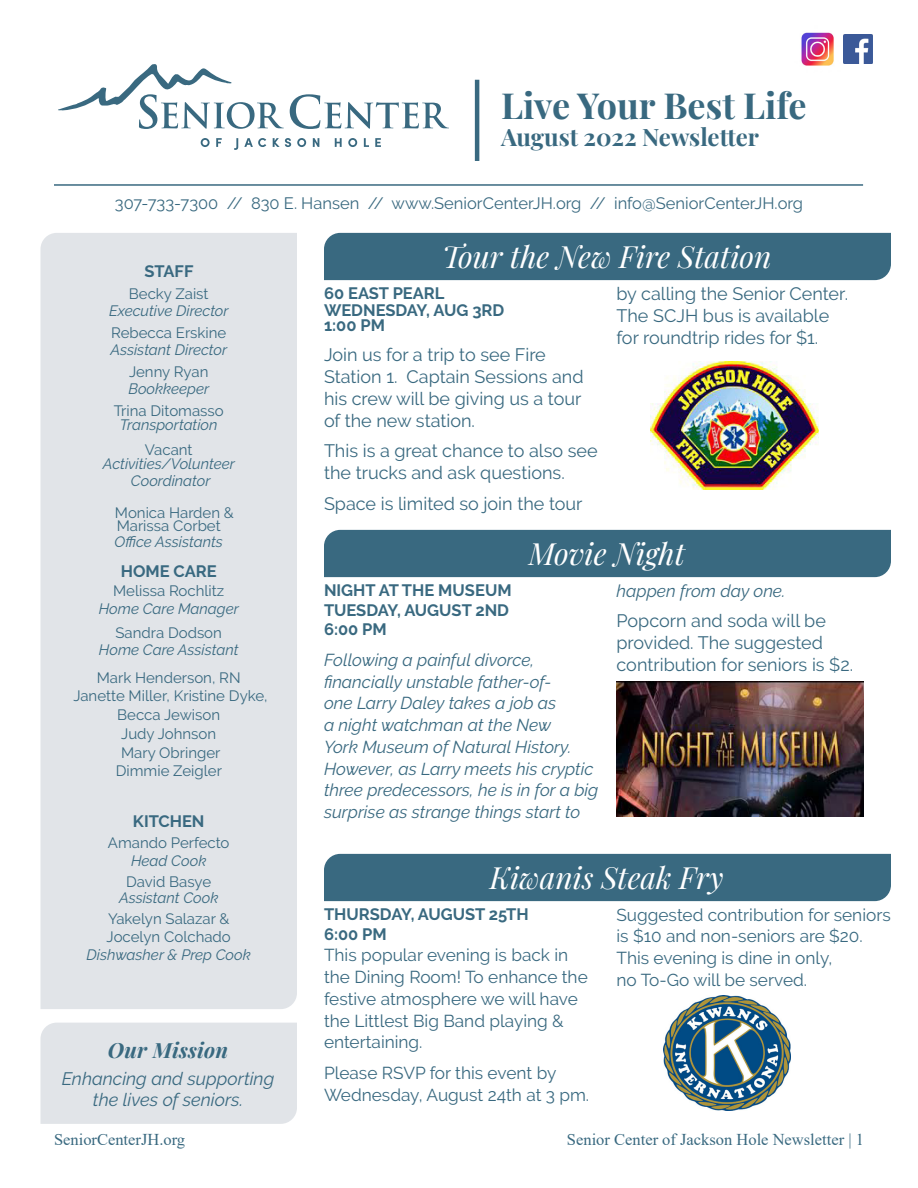
<style>
.page{position:relative;width:918px;height:1188px;background:#fff}
.page>*{position:absolute;margin:0;border:0;box-sizing:border-box;transform-origin:0 0}
.t1{font:700 36px "Playfair Display";color:#396980}
.t2{font:italic 30px "Playfair Display";color:#fff}
.t3{font:700 24px "Playfair Display";color:#396980}
.t4{font:italic 700 21px "Playfair Display";letter-spacing:.01em;color:#396980}
.t5{font:18px/21.8px "Raleway";color:#396980}
.t6{font:italic 18px/21.8px "Raleway";color:#396980;text-align:center}
.t7{font:17.25px/21.8px "Raleway";color:#396980}
.t8{font:italic 17.25px/21.8px "Raleway";color:#396980}
.t9{font:700 16.5px "Raleway";color:#396980}
.t10{font:16.5px "Raleway";color:#396980}
.t11{font:16.5px "Times New Roman";color:#396980}
.t12{font:15px/18.8px "Raleway";color:#396980;text-align:center}
.t13{font:italic 15px/17.2px "Raleway";color:#396980;text-align:center}
.s1{font-style:normal}
.s2{font-style:italic}
</style>
<div class="page">
<svg style="left:58px;top:64px;width:226px;height:65px"></svg>
<svg style="left:290px;top:94px;width:159px;height:35px"></svg>
<svg style="left:201px;top:138px;width:9px;height:9px"></svg>
<svg style="left:216px;top:138px;width:6px;height:9px"></svg>
<svg style="left:234px;top:138px;width:4px;height:12px"></svg>
<svg style="left:244px;top:138px;width:22px;height:9px"></svg>
<svg style="left:273px;top:138px;width:18px;height:9px"></svg>
<svg style="left:297px;top:138px;width:9px;height:9px"></svg>
<svg style="left:313px;top:138px;width:6px;height:9px"></svg>
<svg style="left:335px;top:138px;width:7px;height:9px"></svg>
<svg style="left:348px;top:138px;width:9px;height:9px"></svg>
<svg style="left:364px;top:138px;width:5px;height:9px"></svg>
<svg style="left:375px;top:138px;width:6px;height:9px"></svg>
<div style="left:40px;top:233px;width:257px;height:776px;background:#e1e4e8"></div>
<hr style="left:475px;top:80px;width:4px;height:81px;background:#396980">
<img style="left:843px;top:34px;width:30px;height:30px">
<img style="left:801px;top:32px;width:33px;height:34px">
<div style="left:40px;top:1023px;width:257px;height:101px;background:#e1e4e8"></div>
<hr style="left:54px;top:184px;width:809px;height:2px;background:#396980">
<div style="left:324px;top:233px;width:567px;height:47px;background:#396980"></div>
<div style="left:324px;top:530px;width:567px;height:47px;background:#396980"></div>
<img style="left:616px;top:682px;width:248px;height:135px">
<img style="left:650px;top:361px;width:169px;height:128px">
<div style="left:324px;top:854px;width:567px;height:47px;background:#396980"></div>
<img style="left:664px;top:996px;width:127px;height:114px">
<p class="t1" style="left:501px;top:77px;width:307px">Live Your Best Life</p>
<p class="t3" style="left:501px;top:118px;width:259px">August 2022 Newsletter</p>
<p class="t10" style="left:115px;top:194px;width:690px">307-733-7300 // 830 E. Hansen // www.SeniorCenterJH.org // info@SeniorCenterJH.org</p>
<p class="t9" style="left:144px;top:262px;width:51px">STAFF</p>
<p class="t12" style="left:129px;top:284px;width:81px">Becky Zaist</p>
<p class="t13" style="left:109px;top:302px;width:121px">Executive Director</p>
<p class="t12" style="left:111px;top:323px;width:117px">Rebecca Erskine</p>
<p class="t13" style="left:110px;top:339px;width:118px;line-height:21.8px">Assistant Director<br><span class="s1">Jenny Ryan</span></p>
<p class="t13" style="left:128px;top:380px;width:82px">Bookkeeper</p>
<p class="t12" style="left:114px;top:401px;width:112px">Trina Ditomasso</p>
<p class="t13" style="left:120px;top:412px;width:99px;line-height:24.8px">Transportation<br><span class="s1">Vacant</span></p>
<p class="t13" style="left:103px;top:455px;width:134px">Activities/Volunteer<br>Coordinator</p>
<p class="t12" style="left:115px;top:506px;width:120px;line-height:13.5px;text-align:left">Monica Harden &amp;<br>Marissa Corbet</p>
<p class="t13" style="left:115px;top:533px;width:110px">Office Assistants</p>
<p class="t9" style="left:121px;top:562px;width:98px">HOME CARE</p>
<p class="t12" style="left:99px;top:581px;width:142px">Melissa Rochlitz<br><span class="s2">Home Care Manager</span></p>
<p class="t13" style="left:99px;top:624px;width:141px"><span class="s1">Sandra Dodson<br></span>Home Care Assistant</p>
<p class="t12" style="left:73px;top:668px;width:196px">Mark Henderson, RN<br>Janette Miller, Kristine Dyke,<br>Becca Jewison<br>Judy Johnson</p>
<p class="t12" style="left:121px;top:743px;width:101px">Mary Obringer</p>
<p class="t12" style="left:116px;top:762px;width:108px">Dimmie Zeigler</p>
<p class="t9" style="left:133px;top:811px;width:73px">KITCHEN</p>
<p class="t12" style="left:108px;top:834px;width:123px;line-height:17.2px">Amando Perfecto<br><span class="s2">Head Cook</span></p>
<p class="t13" style="left:119px;top:873px;width:101px;line-height:16.5px"><span class="s1">David Basye<br></span>Assistant Cook</p>
<p class="t12" style="left:87px;top:910px;width:166px;line-height:18px">Yakelyn Salazar &amp;<br>Jocelyn Colchado<br><span class="s2">Dishwasher &amp; Prep Cook</span></p>
<p class="t4" style="left:108px;top:1034px;width:122px">Our Mission</p>
<p class="t6" style="left:62px;top:1067px;width:214px">Enhancing and supporting the lives of seniors.</p>
<p class="t2" style="left:442px;top:234px;width:331px">Tour the New Fire Station</p>
<p class="t9" style="left:324px;top:284px;width:122px">60 EAST PEARL</p>
<p class="t9" style="left:324px;top:300px;width:182px">WEDNESDAY, AUG 3RD</p>
<p class="t9" style="left:324px;top:315px;width:63px">1:00 PM</p>
<p class="t5" style="left:324px;top:344px;width:261px">Join us for a trip to see Fire<br>Station 1. Captain Sessions and his crew will be giving us a tour of the new station.</p>
<p class="t5" style="left:324px;top:440px;width:275px">This is a great chance to also see the trucks and ask questions.</p>
<p class="t5" style="left:324px;top:492px;width:260px">Space is limited so join the tour</p>
<p class="t5" style="left:616px;top:283px;width:233px">by calling the Senior Center.<br>The SCJH bus is available for roundtrip rides for $1.</p>
<p class="t2" style="left:529px;top:531px;width:157px">Movie Night</p>
<p class="t9" style="left:324px;top:581px;width:189px">NIGHT AT THE MUSEUM</p>
<p class="t9" style="left:324px;top:600px;width:187px">TUESDAY, AUGUST 2ND</p>
<p class="t9" style="left:324px;top:620px;width:64px">6:00 PM</p>
<p class="t8" style="left:324px;top:649px;width:276px">Following a painful divorce, financially unstable father-of-<br>one Larry Daley takes a job as<br>a night watchman at the New<br>York Museum of Natural History.<br>However, as Larry meets his cryptic three predecessors, he is in for a big surprise as strange things start to</p>
<p class="t8" style="left:616px;top:580px;width:170px">happen from day one.</p>
<p class="t5" style="left:616px;top:610px;width:238px">Popcorn and soda will be provided. The suggested contribution for seniors is $2.</p>
<p class="t2" style="left:490px;top:855px;width:235px">Kiwanis Steak Fry</p>
<p class="t9" style="left:324px;top:905px;width:206px">THURSDAY, AUGUST 25TH</p>
<p class="t9" style="left:324px;top:924px;width:64px">6:00 PM</p>
<p class="t7" style="left:324px;top:944px;width:265px">This popular evening is back in the Dining Room! To enhance the festive atmosphere we will have the Littlest Big Band playing &amp; entertaining.</p>
<p class="t7" style="left:324px;top:1062px;width:267px">Please RSVP for this event by<br>Wednesday, August 24th at 3 pm.</p>
<p class="t7" style="left:616px;top:904px;width:276px">Suggested contribution for seniors is $10 and non-seniors are $20.<br>This evening is dine in only,<br>no To-Go will be served.</p>
<p class="t11" style="left:54px;top:1128px;width:133px">SeniorCenterJH.org</p>
<p class="t11" style="left:567px;top:1128px;width:299px">Senior Center of Jackson Hole Newsletter | 1</p>
</div>
